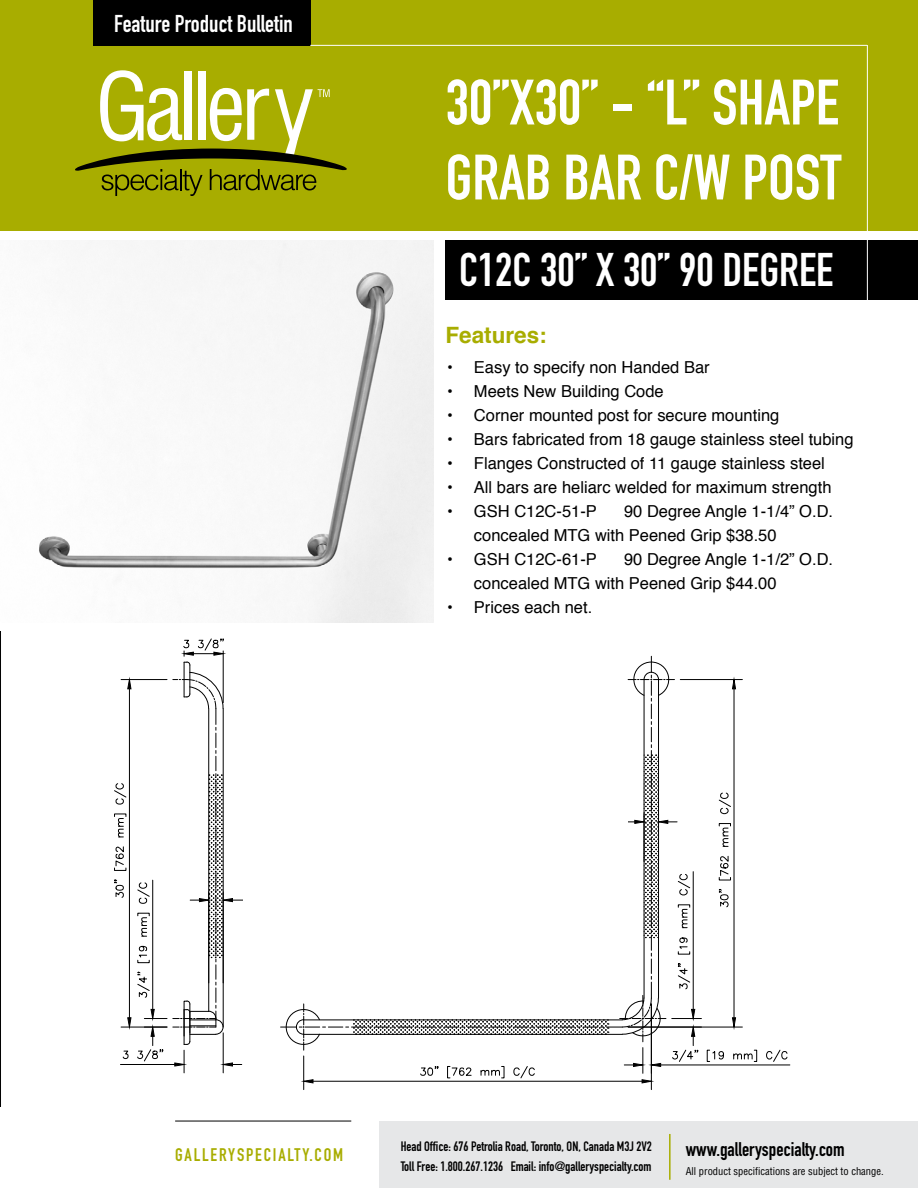
<style>
.page{position:relative;width:918px;height:1188px;background:#fff}
.page>*{position:absolute;margin:0;border:0;box-sizing:border-box;transform-origin:0 0}
.t1{font:63px/75px "DIN Engschrift";color:#fff}
.t2{font:46.5px "DIN Engschrift";color:#fff}
.t3{font:24px "DIN Engschrift";color:#fff}
.t4{font:700 22.5px "Helvetica";color:#a8ad00}
.t5{font:19.5px "DIN Engschrift";color:#000}
.t6{font:18px "DIN Engschrift";letter-spacing:.1em;color:#a8ad00}
.t7{font:16.5px/24px "Helvetica";color:#000}
.t8{font:13.5px/19.5px "DIN Engschrift";color:#000}
.t9{font:condensed 10.5px "Helvetica";color:#000}
</style>
<div class="page">
<div style="left:0;top:0;width:918px;height:231px;background:#a8ad00"></div>
<div style="left:379px;top:1121px;width:539px;height:67px;background:#e6e7e8"></div>
<hr style="left:175px;top:1121px;width:176px;height:1px;background:#000">
<div style="left:446px;top:241px;width:472px;height:59px;background:#000"></div>
<div style="left:93px;top:0;width:217px;height:45px;background:#000"></div>
<hr style="left:669px;top:1134px;width:2px;height:46px;background:#a8ad00">
<img style="left:39px;top:241px;width:394px;height:381px">
<svg style="left:0;top:631px;width:791px;height:475px"></svg>
<div style="left:244px;top:861px;width:95px;height:57px;background:#fff"></div>
<div style="left:532px;top:795px;width:96px;height:57px;background:#fff"></div>
<hr style="left:867px;top:45px;width:1px;height:255px;background:#fff">
<hr style="left:310px;top:45px;width:557px;height:1px;background:#fff">
<svg style="left:75px;top:70px;width:272px;height:126px"></svg>
<h3 class="t3" style="left:114px;top:9px;width:180px">Feature Product Bulletin</h3>
<h1 class="t1" style="left:446px;top:65px;width:397px">30”X30” - “L” SHAPE<br>GRAB BAR C/W POST</h1>
<h2 class="t2" style="left:459px;top:242px;width:376px">C12C 30” X 30” 90 DEGREE</h2>
<h3 class="t4" style="left:446px;top:317px;width:103px">Features:</h3>
<p class="t7" style="left:447px;top:356px;width:264px">• Easy to specify non Handed Bar</p>
<p class="t7" style="left:447px;top:380px;width:218px">• Meets New Building Code</p>
<p class="t7" style="left:447px;top:404px;width:334px">• Corner mounted post for secure mounting</p>
<p class="t7" style="left:447px;top:428px;width:408px">• Bars fabricated from 18 gauge stainless steel tubing</p>
<p class="t7" style="left:447px;top:452px;width:379px">• Flanges Constructed of 11 gauge stainless steel</p>
<p class="t7" style="left:447px;top:476px;width:386px">• All bars are heliarc welded for maximum strength</p>
<p class="t7" style="left:447px;top:500px;width:151px">• GSH C12C-51-P</p>
<p class="t7" style="left:474px;top:500px;width:361px;text-indent:150px">90 Degree Angle 1-1/4” O.D. concealed MTG with Peened Grip $38.50</p>
<p class="t7" style="left:447px;top:548px;width:151px">• GSH C12C-61-P</p>
<p class="t7" style="left:474px;top:548px;width:361px;text-indent:150px">90 Degree Angle 1-1/2” O.D. concealed MTG with Peened Grip $44.00</p>
<p class="t7" style="left:447px;top:596px;width:147px">• Prices each net.</p>
<p class="t6" style="left:175px;top:1144px;width:170px">GALLERYSPECIALTY.COM</p>
<p class="t8" style="left:401px;top:1137px;width:253px">Head Office: 676 Petrolia Road, Toronto, ON, Canada M3J 2V2<br>Toll Free: 1.800.267.1236 Email: info@galleryspecialty.com</p>
<p class="t5" style="left:686px;top:1138px;width:160px">www.galleryspecialty.com</p>
<p class="t9" style="left:686px;top:1165px;width:199px">All product specifications are subject to change.</p>
</div>
